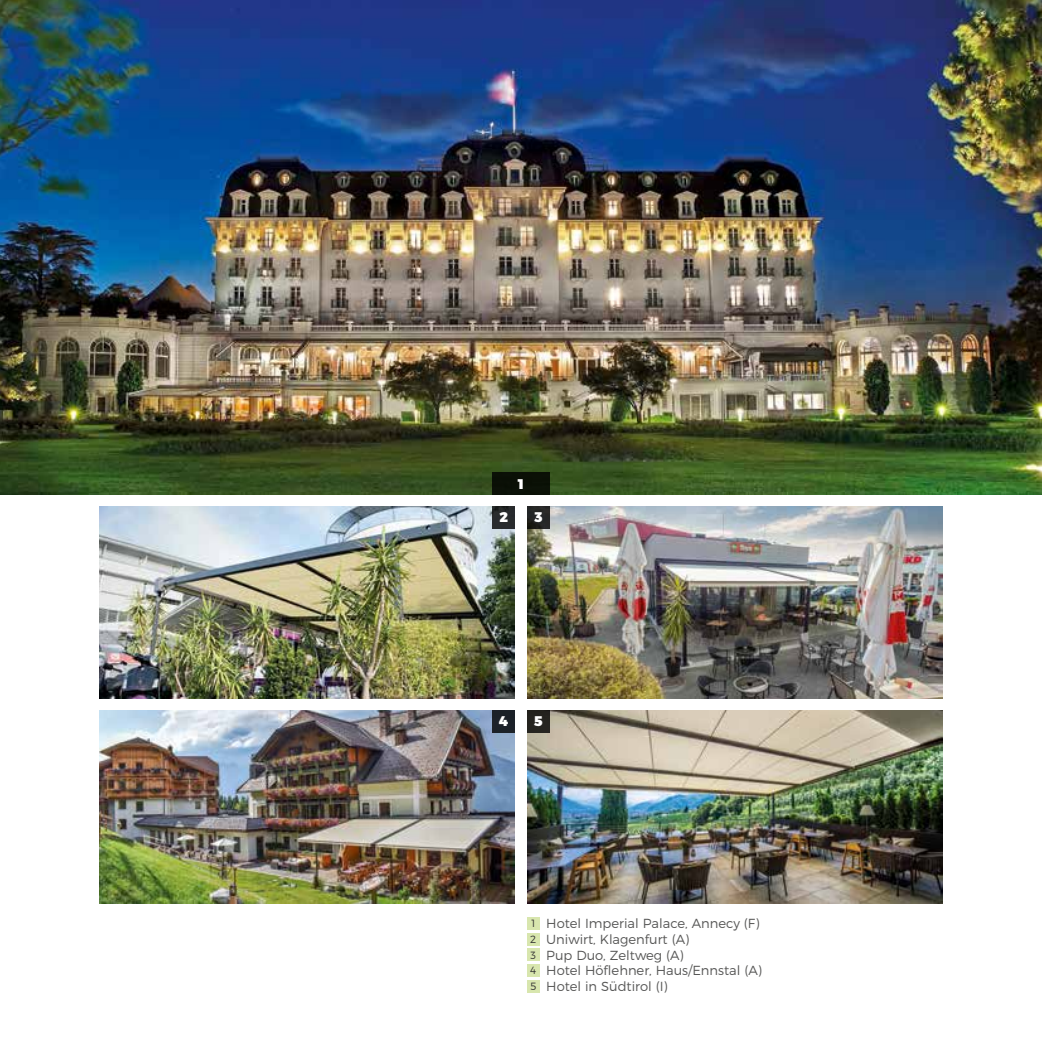
<style>
.page{position:relative;width:1042px;height:1042px;background:#fff}
.page>*{position:absolute;margin:0;border:0;box-sizing:border-box;transform-origin:0 0}
.t1{font:900 14px "Montserrat";color:#fff}
.t2{font:300 13.12px/15.8px "Montserrat";color:#565655}
.t3{font:300 10.5px/15.8px "Montserrat";color:#000;text-align:justify}
</style>
<div class="page">
<img style="left:99px;top:711px;width:416px;height:192px">
<img style="left:527px;top:711px;width:416px;height:192px">
<img style="left:0;top:0;width:1042px;height:495px">
<img style="left:99px;top:506px;width:416px;height:192px">
<img style="left:527px;top:506px;width:416px;height:192px">
<div style="left:492px;top:506px;width:23px;height:22px;background:#292b2d"></div>
<svg style="left:527px;top:506px;width:22px;height:22px"></svg>
<div style="left:492px;top:472px;width:57px;height:23px;background:#0b1006"></div>
<div style="left:492px;top:711px;width:23px;height:22px;background:#1c2128"></div>
<div style="left:527px;top:711px;width:22px;height:22px;background:#25241f"></div>
<div style="left:527px;top:917px;width:12px;height:12px;background:#d8e6ae"></div>
<div style="left:527px;top:933px;width:12px;height:12px;background:#d8e6ae"></div>
<div style="left:527px;top:948px;width:12px;height:13px;background:#d8e6ae"></div>
<div style="left:527px;top:964px;width:12px;height:12px;background:#d8e6ae"></div>
<div style="left:527px;top:980px;width:12px;height:12px;background:#d8e6ae"></div>
<p class="t1" style="left:518px;top:475px;width:8px">1</p>
<p class="t1" style="left:499px;top:508px;width:10px">2</p>
<p class="t1" style="left:534px;top:508px;width:10px">3</p>
<p class="t1" style="left:499px;top:712px;width:11px">4</p>
<p class="t1" style="left:534px;top:712px;width:10px">5</p>
<p class="t3" style="left:530px;top:915px;width:8px">1<br>2<br>3<br>4<br>5</p>
<p class="t2" style="left:546px;top:915px;width:217px">Hotel Imperial Palace, Annecy (F)<br>Uniwirt, Klagenfurt (A)<br>Pup Duo, Zeltweg (A)<br>Hotel Höflehner, Haus/Ennstal (A)<br>Hotel in Südtirol (I)</p>
</div>
